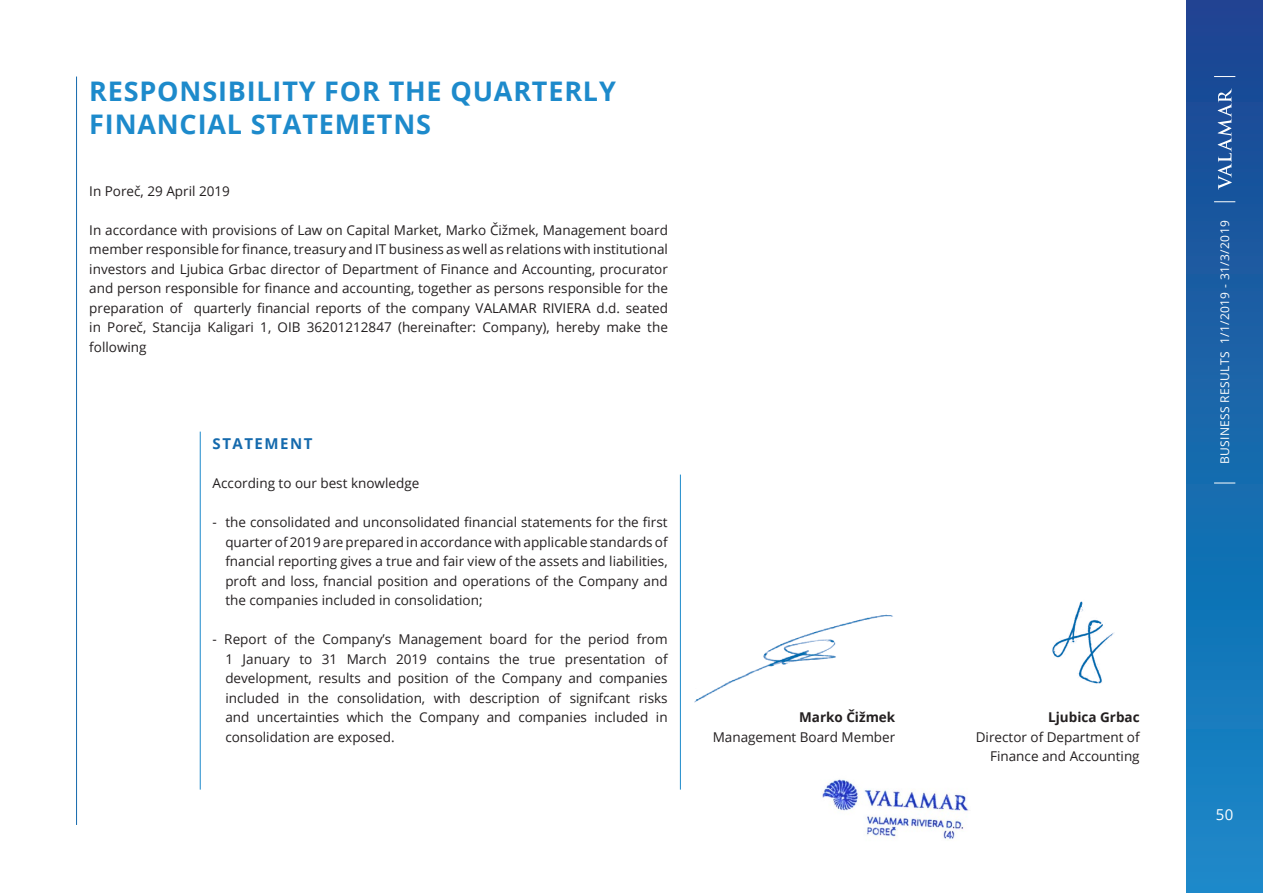
<style>
.page{position:relative;width:1263px;height:893px;background:#fff}
.page>*{position:absolute;margin:0;border:0;box-sizing:border-box;transform-origin:0 0}
.Naslov_2{font:700 27px/32.4px "Open Sans";letter-spacing:.03em;color:#1d8acb}
.naslov_paragrafa{font:700 15px "Open Sans";letter-spacing:.1em;color:#156aad}
.t1{font:15px "Open Sans";color:#fff}
.Body_text{font:13.5px/19.5px "Open Sans";color:#231f20;text-align:justify}
.uvućeni_paragraf{font:13.5px/19.5px "Open Sans";color:#231f20;text-align:justify}
.Body_text-2{font:700 13.5px "Open Sans";color:#231f20}
.t2{font:12px "Open Sans";letter-spacing:.03em;color:#fff}
</style>
<div class="page">
<div style="left:1186px;top:0;width:77px;height:893px;background:linear-gradient(to bottom,#1b4591,#168bc9)"></div>
<svg style="left:1218px;top:88px;width:14px;height:102px"></svg>
<svg style="left:1214px;top:201px;width:21px;height:1px"></svg>
<svg style="left:1214px;top:76px;width:21px;height:1px"></svg>
<svg style="left:1214px;top:483px;width:21px;height:1px"></svg>
<hr style="left:76px;top:77px;width:1px;height:748px;background:#156aad">
<hr style="left:680px;top:475px;width:1px;height:315px;background:#1d8acb">
<hr style="left:200px;top:432px;width:1px;height:358px;background:#1d8acb">
<img style="left:695px;top:614px;width:198px;height:88px">
<img style="left:1052px;top:601px;width:63px;height:83px">
<img style="left:822px;top:779px;width:147px;height:61px">
<p class="Naslov_2" style="left:89px;top:75px;width:528px">RESPONSIBILITY FOR THE QUARTERLY<br>FINANCIAL STATEMETNS</p>
<p class="Body_text" style="left:89px;top:181px;width:142px">In Poreč, 29 April 2019</p>
<p class="Body_text" style="left:89px;top:220px;width:580px">In accordance with provisions of Law on Capital Market, Marko Čižmek, Management board member responsible for finance, treasury and IT business as well as relations with institutional investors and Ljubica Grbac director of Department of Finance and Accounting, procurator and person responsible for finance and accounting, together as persons responsible for the preparation of quarterly financial reports of the company VALAMAR RIVIERA d.d. seated in Poreč, Stancija Kaligari 1, OIB 36201212847 (hereinafter: Company), hereby make the following</p>
<p class="naslov_paragrafa" style="left:213px;top:433px;width:101px">STATEMENT</p>
<p class="Body_text" style="left:213px;top:473px;width:208px">According to our best knowledge</p>
<p class="uvućeni_paragraf" style="left:225px;top:512px;width:444px;text-indent:-13px">- the consolidated and unconsolidated financial statements for the first quarter of 2019 are prepared in accordance with applicable standards of fnancial reporting gives a true and fair view of the assets and liabilities, proft and loss, fnancial position and operations of the Company and the companies included in consolidation;</p>
<p class="uvućeni_paragraf" style="left:225px;top:629px;width:444px;text-indent:-13px">- Report of the Company’s Management board for the period from 1 January to 31 March 2019 contains the true presentation of development, results and position of the Company and companies included in the consolidation, with description of signifcant risks and uncertainties which the Company and companies included in consolidation are exposed.</p>
<p class="Body_text-2" style="left:799px;top:708px;width:98px">Marko Čižmek</p>
<p class="Body_text" style="left:713px;top:727px;width:184px">Management Board Member</p>
<p class="t2" style="left:1217px;top:464px;width:245px;rotate:-90deg">BUSINESS RESULTS 1/1/2019 - 31/3/2019</p>
<p class="Body_text-2" style="left:1048px;top:708px;width:93px">Ljubica Grbac</p>
<p class="Body_text" style="left:976px;top:727px;width:165px;text-align:right">Director of Department of<br>Finance and Accounting</p>
<p class="t1" style="left:1216px;top:804px;width:19px">50</p>
</div>
